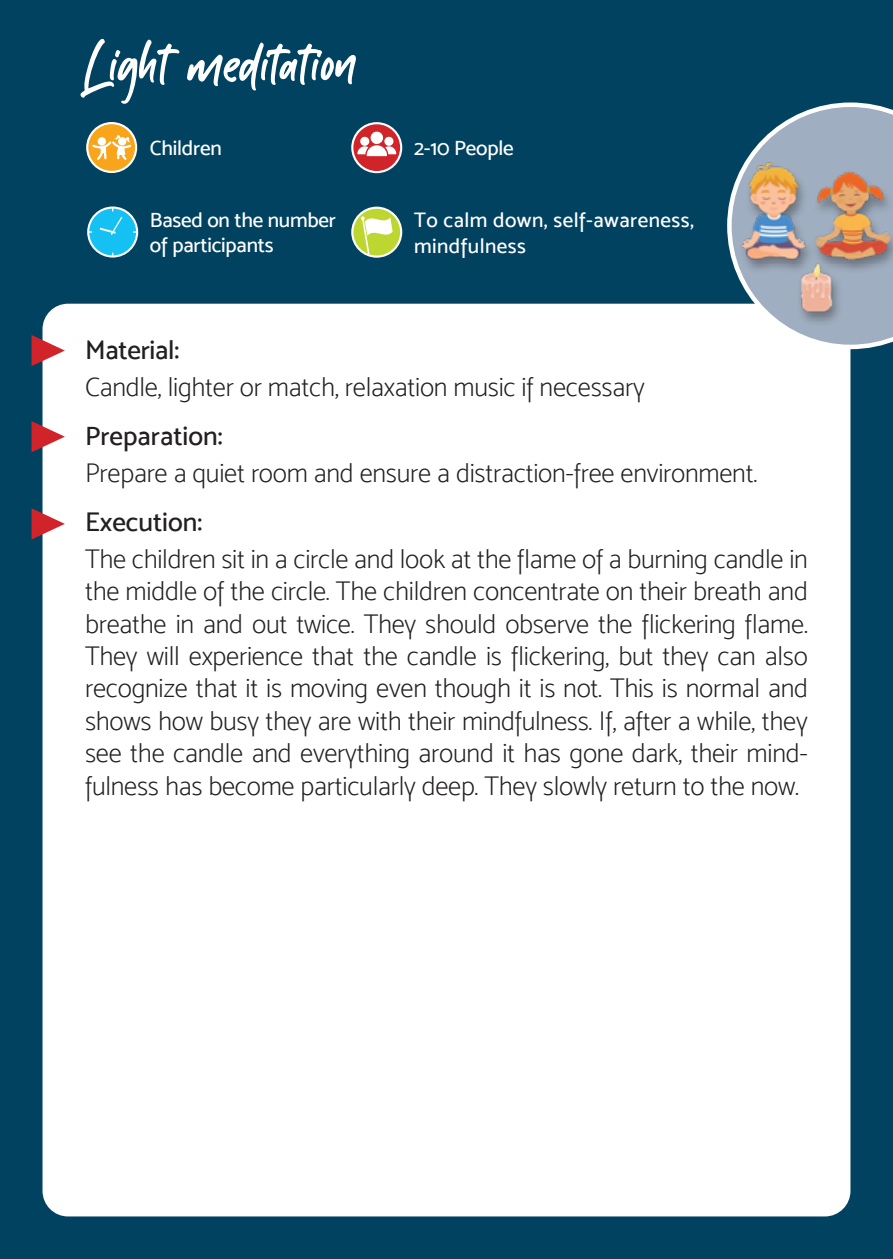
<style>
.page{position:relative;width:893px;height:1259px;background:#014260}
.page>*{position:absolute;margin:0;border:0;box-sizing:border-box;transform-origin:0 0}
.t1{font:81px "Kabut Hitam";color:#fff}
.t2{font:27px/32.4px "Mosk Extra Light 200";letter-spacing:-.01em;color:#231f20;text-align:justify}
.t3{font:27px "Mosk Medium 500";color:#231f20}
.t4{font:21px/25.2px "Mosk Medium 500";letter-spacing:-.01em;color:#fff}
.t5{font:21px/25.2px "Mosk Medium 500";letter-spacing:.02em;color:#fff}
</style>
<div class="page">
<div style="left:43px;top:304px;width:807px;height:912px;background:#fff;border-radius:26px"></div>
<svg style="left:32px;top:335px;width:33px;height:31px"></svg>
<svg style="left:32px;top:421px;width:33px;height:31px"></svg>
<svg style="left:32px;top:508px;width:33px;height:31px"></svg>
<svg style="left:779px;top:102px;width:114px;height:23px"></svg>
<img style="left:707px;top:125px;width:186px;height:224px">
<svg style="left:87px;top:123px;width:49px;height:49px"></svg>
<div style="left:86px;top:122px;width:51px;height:51px;border:2px solid #fff;border-radius:50%"></div>
<svg style="left:92px;top:135px;width:39px;height:25px"></svg>
<div style="left:88px;top:208px;width:49px;height:48px;background:#15c0f2;border-radius:50%"></div>
<div style="left:87px;top:206px;width:51px;height:51px;border:2px solid #fff;border-radius:50%"></div>
<svg style="left:98px;top:207px;width:26px;height:28px"></svg>
<svg style="left:352px;top:123px;width:49px;height:49px"></svg>
<div style="left:351px;top:122px;width:51px;height:51px;border:2px solid #fff;border-radius:50%"></div>
<svg style="left:357px;top:130px;width:39px;height:26px"></svg>
<svg style="left:352px;top:208px;width:49px;height:49px"></svg>
<div style="left:351px;top:207px;width:51px;height:51px;border:2px solid #fff;border-radius:50%"></div>
<svg style="left:361px;top:216px;width:32px;height:37px"></svg>
<p class="t1" style="left:85px;top:25px;width:273px">Light meditation</p>
<p class="t4" style="left:150px;top:135px;width:73px">Children</p>
<p class="t4" style="left:414px;top:135px;width:101px">2-10 People</p>
<p class="t4" style="left:150px;top:207px;width:188px">Based on the number of participants</p>
<p class="t5" style="left:414px;top:207px;width:281px">To calm down, self-awareness, mindfulness</p>
<p class="t3" style="left:85px;top:334px;width:96px">Material:</p>
<p class="t2" style="left:85px;top:370px;width:561px">Candle, lighter or match, relaxation music if necessary</p>
<p class="t3" style="left:85px;top:420px;width:139px">Preparation:</p>
<p class="t2" style="left:85px;top:456px;width:674px">Prepare a quiet room and ensure a distraction-free environment.</p>
<p class="t3" style="left:85px;top:506px;width:119px">Execution:</p>
<p class="t2" style="left:85px;top:542px;width:724px">The children sit in a circle and look at the flame of a burning candle in the middle of the circle. The children concentrate on their breath and breathe in and out twice. They should observe the flickering flame.<br>They will experience that the candle is flickering, but they can also recognize that it is moving even though it is not. This is normal and shows how busy they are with their mindfulness. If, after a while, they see the candle and everything around it has gone dark, their mind&shy;fulness has become particularly deep. They slowly return to the now.</p>
</div>
